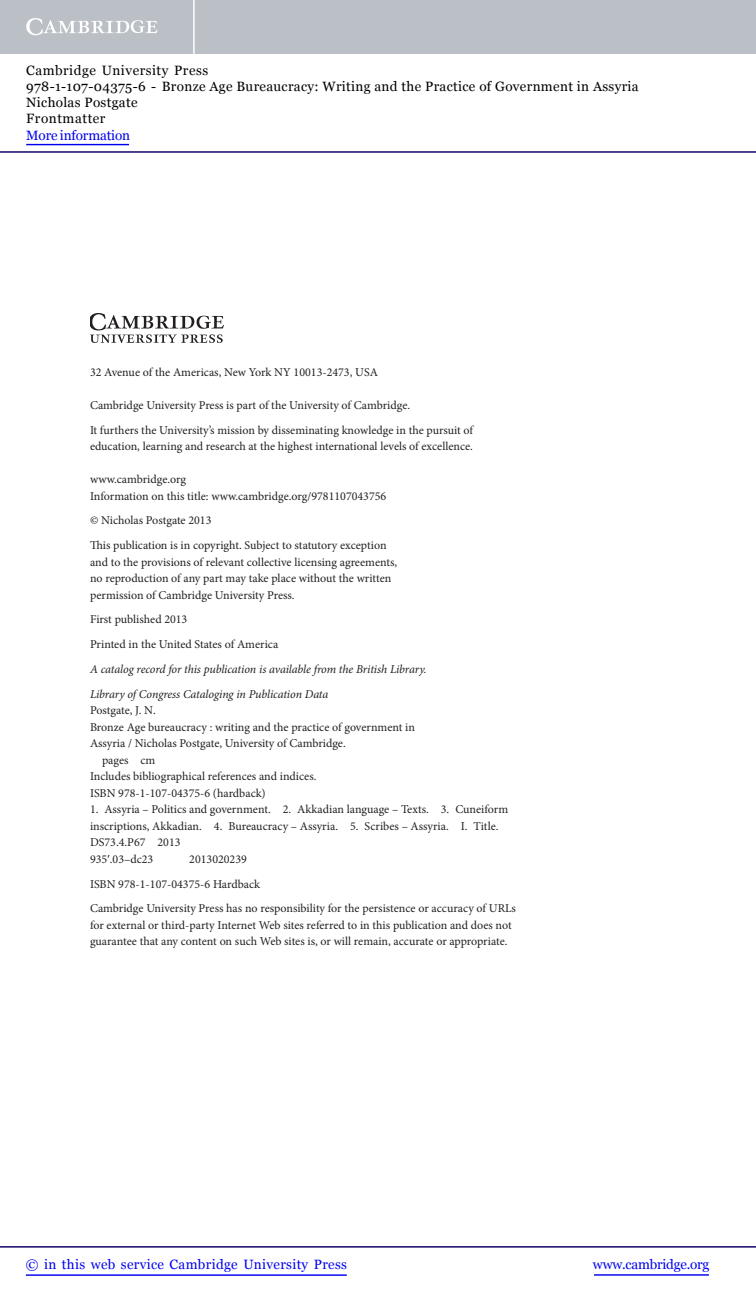
<style>
.page{position:relative;width:756px;height:1298px;background:#fff}
.page>*{position:absolute;margin:0;border:0;box-sizing:border-box;transform-origin:0 0}
.t1{font:13.5px/16.2px "Georgia";letter-spacing:.025em;color:#000}
.t2{font:13.5px "Georgia";letter-spacing:.025em;color:#0000f1}
.t3{font:13.5px "Georgia";letter-spacing:-.015em;color:#0000f1}
.t4{font:13.5px "Georgia";letter-spacing:-.01em;color:#0000f1}
.t5{font:12px/16.5px "Minion Pro";color:#231f20}
.t6{font:italic 12px/24.8px "Minion Pro";letter-spacing:-.01em;color:#231f20}
.s1{font-family:"Times New Roman"}
</style>
<div class="page">
<img style="left:90px;top:313px;width:134px;height:30px">
<div style="left:0;top:0;width:756px;height:54px;background:#bac0c6"></div>
<svg style="left:26px;top:18px;width:132px;height:17px"></svg>
<hr style="left:193px;top:0;width:2px;height:54px;background:#fff">
<hr style="left:0;top:151px;width:756px;height:2px;background:#150666">
<hr style="left:594px;top:1274px;width:115px;height:1px;background:#0000f1">
<hr style="left:0;top:1246px;width:756px;height:1px;background:#150666">
<hr style="left:26px;top:1274px;width:321px;height:1px;background:#0000f1">
<hr style="left:26px;top:144px;width:103px;height:1px;background:#0000f1">
<p class="t1" style="left:26px;top:62px;width:614px">Cambridge University Press<br>978-1-107-04375-6 - Bronze Age Bureaucracy: Writing and the Practice of Government in Assyria Nicholas Postgate<br>Frontmatter</p>
<p class="t4" style="left:26px;top:127px;width:105px">More information</p>
<p class="t5" style="left:90px;top:365px;width:290px">32 Avenue of the Americas, New York NY 10013-2473, USA</p>
<p class="t5" style="left:90px;top:393px;width:385px;line-height:24.8px">Cambridge University Press is part of the University of Cambridge.<br>It furthers the University’s mission by disseminating knowledge in the pursuit of</p>
<p class="t5" style="left:90px;top:439px;width:384px">education, learning and research at the highest international levels of excellence.</p>
<p class="t5" style="left:90px;top:472px;width:298px">www.cambridge.org<br>Information on this title: www.cambridge.org/9781107043756</p>
<p class="t5" style="left:90px;top:509px;width:298px;line-height:24.8px">© Nicholas Postgate 2013<br>This publication is in copyright. Subject to statutory exception</p>
<p class="t5" style="left:90px;top:554px;width:309px">and to the provisions of relevant collective licensing agreements, no reproduction of any part may take place without the written permission of Cambridge University Press.</p>
<p class="t5" style="left:90px;top:608px;width:190px;line-height:24.8px">First published 2013<br>Printed in the United States of America</p>
<p class="t6" style="left:90px;top:657px;width:338px">A catalog record for this publication is available from the British Library.<br>Library of Congress Cataloging in Publication Data</p>
<p class="t5" style="left:90px;top:703px;width:67px">Postgate, J. N.</p>
<p class="t5" style="left:90px;top:719px;width:327px">Bronze Age bureaucracy : writing and the practice of government in</p>
<p class="t5" style="left:90px;top:736px;width:257px">Assyria / Nicholas Postgate, University of Cambridge.</p>
<p class="t5" style="left:102px;top:752px;width:55px">pages cm</p>
<p class="t5" style="left:90px;top:769px;width:228px">Includes bibliographical references and indices.</p>
<p class="t5" style="left:90px;top:785px;width:177px">ISBN 978-1-107-04375-6 (hardback)</p>
<p class="t5" style="left:90px;top:802px;width:420px">1. Assyria – Politics and government. 2. Akkadian language – Texts. 3. Cuneiform inscriptions, Akkadian. 4. Bureaucracy – Assyria. 5. Scribes – Assyria. I. Title.<br>DS73.4.P67 2013<br>935<span class="s1">′</span>.03–dc23</p>
<p class="t5" style="left:90px;top:847px;width:428px;line-height:24.8px;text-indent:99px">2013020239<br>ISBN 978-1-107-04375-6 Hardback<br>Cambridge University Press has no responsibility for the persistence or accuracy of URLs</p>
<p class="t5" style="left:90px;top:917px;width:423px">for external or third-party Internet Web sites referred to in this publication and does not guarantee that any content on such Web sites is, or will remain, accurate or appropriate.</p>
<p class="t2" style="left:26px;top:1256px;width:323px">© in this web service Cambridge University Press</p>
<p class="t3" style="left:593px;top:1256px;width:118px">www.cambridge.org</p>
</div>
